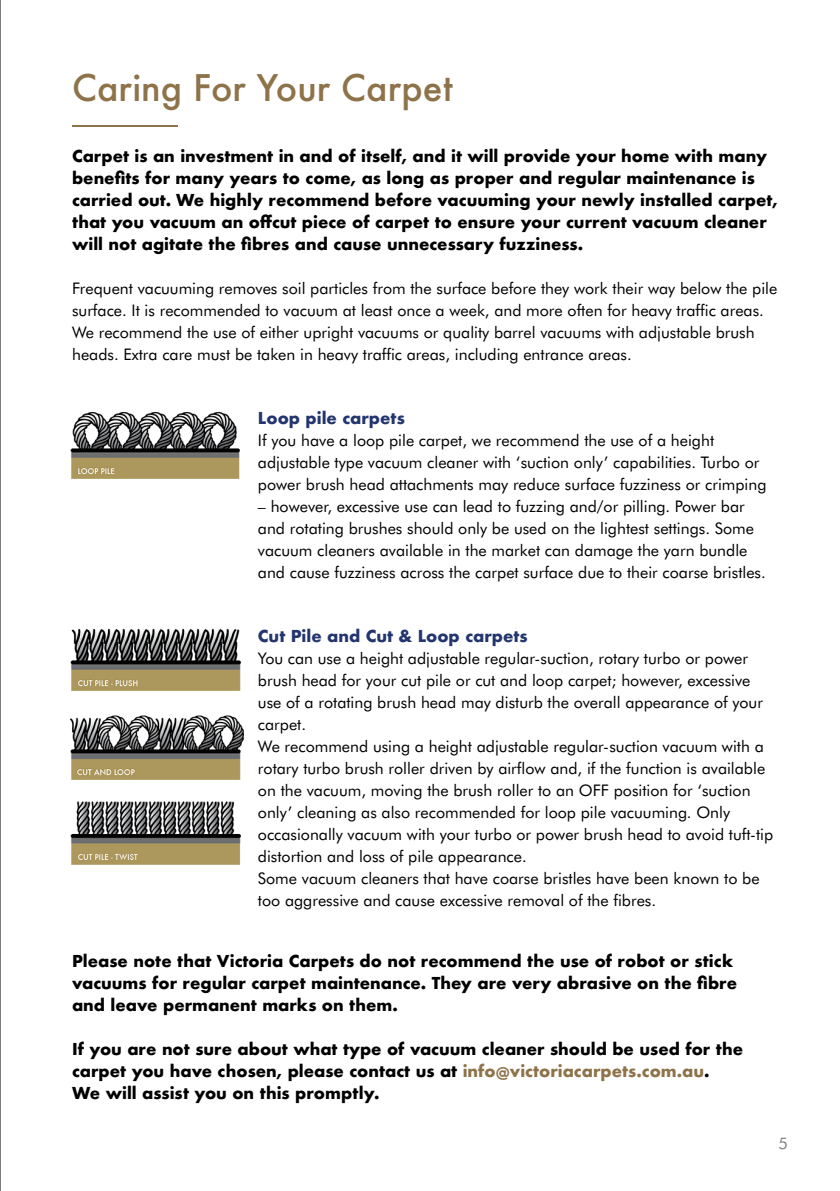
<style>
.page{position:relative;width:840px;height:1191px;background:#fff}
.page>*{position:absolute;margin:0;border:0;box-sizing:border-box;transform-origin:0 0}
.t1{font:500 35.6px "Futura";color:#8e734a}
.t2{font:16px/22px "Futura BT";color:#000}
.t3{font:700 16px/22px "Futura";color:#000}
.t4{font:700 16px "Futura";color:#23356f}
.t5{font:16px "Futura BT";color:#808285}
.s1{color:#8e734a}
</style>
<div class="page">
<hr style="left:72px;top:125px;width:105px;height:1px;background:#8e734a">
<img style="left:70px;top:412px;width:170px;height:67px">
<img style="left:70px;top:628px;width:171px;height:63px">
<img style="left:69px;top:715px;width:175px;height:65px">
<img style="left:70px;top:801px;width:171px;height:64px">
<hr style="left:0;top:0;width:1px;height:1191px;background:#000">
<h1 class="t1" style="left:72px;top:64px;width:382px">Caring For Your Carpet</h1>
<p class="t3" style="left:72px;top:145px;width:707px">Carpet is an investment in and of itself, and it will provide your home with many benefits for many years to come, as long as proper and regular maintenance is carried out. We highly recommend before vacuuming your newly installed carpet, that you vacuum an offcut piece of carpet to ensure your current vacuum cleaner will not agitate the fibres and cause unnecessary fuzziness.</p>
<p class="t2" style="left:72px;top:277px;width:706px">Frequent vacuuming removes soil particles from the surface before they work their way below the pile surface. It is recommended to vacuum at least once a week, and more often for heavy traffic areas.<br>We recommend the use of either upright vacuums or quality barrel vacuums with adjustable brush heads. Extra care must be taken in heavy traffic areas, including entrance areas.</p>
<p class="t4" style="left:258px;top:406px;width:148px">Loop pile carpets</p>
<p class="t2" style="left:258px;top:429px;width:510px">If you have a loop pile carpet, we recommend the use of a height adjustable type vacuum cleaner with ‘suction only’ capabilities. Turbo or power brush head attachments may reduce surface fuzziness or crimping</p>
<p class="t2" style="left:258px;top:495px;width:506px">– however, excessive use can lead to fuzzing and/or pilling. Power bar and rotating brushes should only be used on the lightest settings. Some vacuum cleaners available in the market can damage the yarn bundle and cause fuzziness across the carpet surface due to their coarse bristles.</p>
<p class="t4" style="left:258px;top:624px;width:271px">Cut Pile and Cut &amp; Loop carpets</p>
<p class="t2" style="left:258px;top:647px;width:516px">You can use a height adjustable regular-suction, rotary turbo or power brush head for your cut pile or cut and loop carpet; however, excessive use of a rotating brush head may disturb the overall appearance of your carpet.<br>We recommend using a height adjustable regular-suction vacuum with a rotary turbo brush roller driven by airflow and, if the function is available on the vacuum, moving the brush roller to an OFF position for ‘suction only’ cleaning as also recommended for loop pile vacuuming. Only occasionally vacuum with your turbo or power brush head to avoid tuft-tip distortion and loss of pile appearance.<br>Some vacuum cleaners that have coarse bristles have been known to be too aggressive and cause excessive removal of the fibres.</p>
<p class="t3" style="left:72px;top:950px;width:666px">Please note that Victoria Carpets do not recommend the use of robot or stick vacuums for regular carpet maintenance. They are very abrasive on the fibre and leave permanent marks on them.</p>
<p class="t3" style="left:72px;top:1038px;width:672px">If you are not sure about what type of vacuum cleaner should be used for the carpet you have chosen, please contact us at <span class="s1">info@victoriacarpets.com.au</span>.<br>We will assist you on this promptly.</p>
<p class="t5" style="left:778px;top:1133px;width:11px">5</p>
</div>
